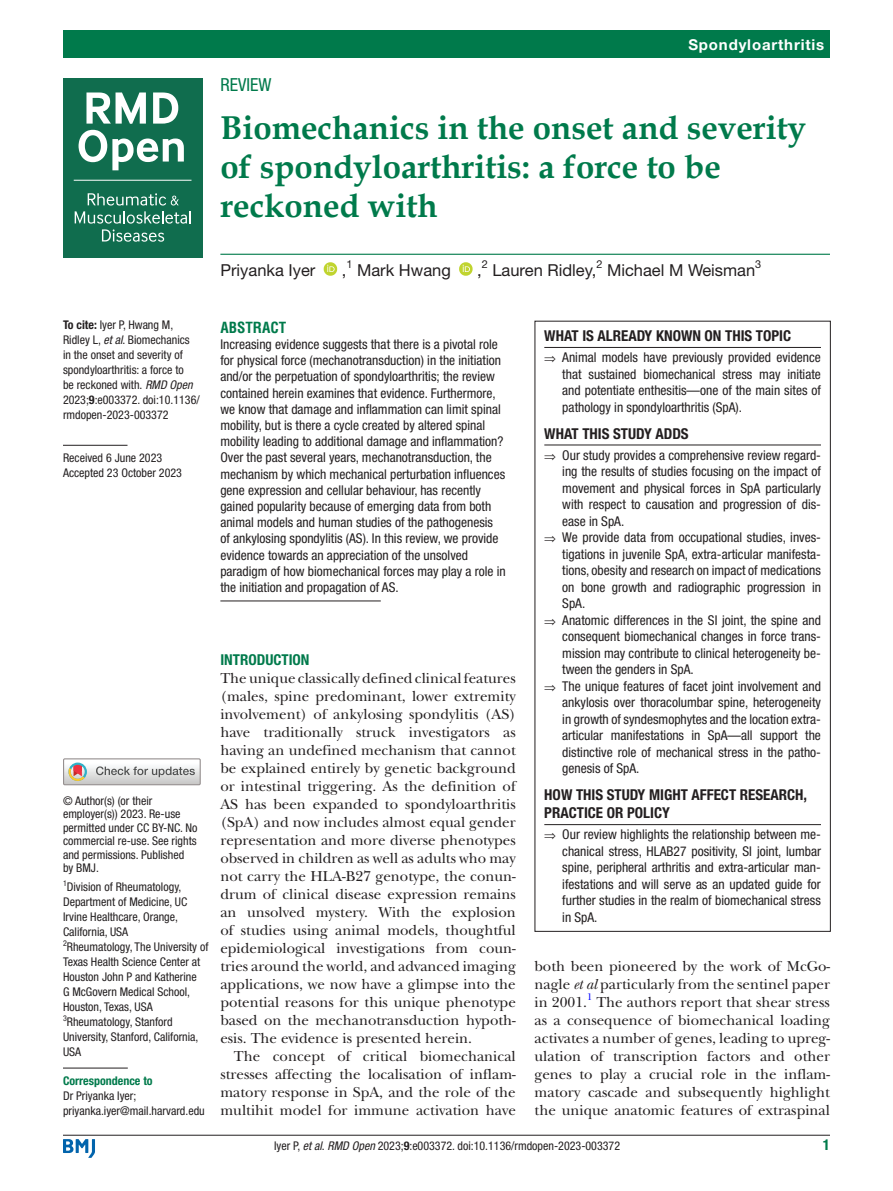
<style>
.page{position:relative;width:893px;height:1191px;background:#fff}
.page>*{position:absolute;margin:0;border:0;box-sizing:border-box;transform-origin:0 0}
.t1{font:700 33px/39px "Book Antiqua";color:#007a4b}
.t2{font:condensed 18px "Helvetica Neue LT Std";color:#007a4b}
.t3{font:16.5px "Helvetica Neue LT Std";color:#231f20}
.t4{font:15px/18px "New Baskerville";color:#231f20;text-align:justify}
.t5{font:700 condensed 15px/18px "Helvetica Neue LT Std";color:#231f20}
.t6{font:700 15px "Helvetica Neue LT Std";letter-spacing:.055em;color:#fff}
.t7{font:700 condensed 15px "Helvetica Neue LT Std";color:#007a4b}
.t8{font:700 condensed 15px "Helvetica";color:#007a4b}
.t9{font:condensed 13.5px/16.2px "Helvetica Neue LT Std";color:#231f20;text-align:justify}
.t10{font:condensed 12px/15px "Helvetica Neue LT Std";color:#231f20}
.t11{font:700 condensed 12px "Helvetica Neue LT Std";color:#007a4b}
.t12{font:condensed 7.95px "Helvetica Neue LT Std";color:#231f20}
.s1{font-weight:700}
.s2{font-style:italic}
</style>
<div class="page">
<hr style="left:63px;top:1134px;width:767px;height:1px;background:#231f20">
<svg style="left:63px;top:1139px;width:32px;height:18px"></svg>
<hr style="left:220px;top:254px;width:610px;height:1px;background:#007a4b">
<svg style="left:324px;top:262px;width:13px;height:14px"></svg>
<svg style="left:459px;top:262px;width:14px;height:14px"></svg>
<hr style="left:63px;top:445px;width:65px;height:1px;background:#231f20">
<hr style="left:63px;top:1067px;width:65px;height:1px;background:#231f20">
<div style="left:63px;top:758px;width:138px;height:27px;border:1px solid #969090"></div>
<svg style="left:64px;top:759px;width:136px;height:25px"></svg>
<div style="left:63px;top:78px;width:139px;height:179px;background:#106d4e"></div>
<svg style="left:86px;top:92px;width:60px;height:32px"></svg>
<svg style="left:153px;top:92px;width:25px;height:32px"></svg>
<svg style="left:79px;top:130px;width:105px;height:40px"></svg>
<hr style="left:74px;top:180px;width:117px;height:1px;background:#fff">
<svg style="left:88px;top:193px;width:91px;height:12px"></svg>
<svg style="left:75px;top:211px;width:116px;height:31px"></svg>
<div style="left:63px;top:31px;width:767px;height:27px;background:#007a4b"></div>
<hr style="left:220px;top:600px;width:161px;height:1px;background:#231f20">
<hr style="left:544px;top:347px;width:277px;height:1px;background:#231f20">
<hr style="left:544px;top:445px;width:277px;height:1px;background:#231f20">
<hr style="left:544px;top:824px;width:277px;height:1px;background:#231f20">
<p class="t6" style="left:688px;top:35px;width:137px">Spondyloarthritis</p>
<h2 class="t2" style="left:220px;top:74px;width:52px">REVIEW</h2>
<h1 class="t1" style="left:220px;top:108px;width:587px">Biomechanics in the onset and severity of spondyloarthritis: a force to be reckoned with</h1>
<p class="t3" style="left:220px;top:260px;width:97px">Priyanka Iyer</p>
<p class="t3" style="left:342px;top:260px;width:111px">,<sup>1</sup> Mark Hwang</p>
<p class="t3" style="left:477px;top:260px;width:286px">,<sup>2</sup> Lauren Ridley,<sup>2</sup> Michael M Weisman<sup>3</sup></p>
<p class="t10" style="left:63px;top:317px;width:138px"><span class="s1">To cite:</span> Iyer P, Hwang M,<br>Ridley L, <span class="s2">et al</span>. Biomechanics in the onset and severity of spondyloarthritis: a force to<br>be reckoned with. <span class="s2">RMD Open<br></span>2023;<span class="s1">9</span>:e003372. doi:10.1136/ rmdopen-2023-003372</p>
<p class="t10" style="left:63px;top:450px;width:120px">Received 6 June 2023<br>Accepted 23 October 2023</p>
<p class="t10" style="left:63px;top:793px;width:136px;line-height:13.5px">© Author(s) (or their employer(s)) 2023. Re-use permitted under CC BY-NC. No commercial re-use. See rights and permissions. Published by BMJ.</p>
<p class="t12" style="left:63px;top:878px;width:5px">1</p>
<p class="t10" style="left:63px;top:879px;width:126px;text-indent:4px">Division of Rheumatology,<br>Department of Medicine, UC<br>Irvine Healthcare, Orange,<br>California, USA</p>
<p class="t12" style="left:63px;top:938px;width:5px">2</p>
<p class="t10" style="left:63px;top:939px;width:147px;text-indent:4px">Rheumatology, The University of<br>Texas Health Science Center at<br>Houston John P and Katherine<br>G McGovern Medical School,<br>Houston, Texas, USA</p>
<p class="t12" style="left:63px;top:1013px;width:5px">3</p>
<p class="t10" style="left:63px;top:1014px;width:137px;text-indent:4px">Rheumatology, Stanford<br>University, Stanford, California,<br>USA</p>
<p class="t11" style="left:63px;top:1073px;width:91px">Correspondence to</p>
<p class="t10" style="left:63px;top:1088px;width:143px">Dr Priyanka Iyer; priyanka.iyer@mail.harvard.edu</p>
<p class="t8" style="left:220px;top:318px;width:67px">ABSTRACT</p>
<p class="t9" style="left:220px;top:336px;width:287px;text-align:left">Increasing evidence suggests that there is a pivotal role for physical force (mechanotransduction) in the initiation and/or the perpetuation of spondyloarthritis; the review contained herein examines that evidence. Furthermore, we know that damage and inflammation can limit spinal mobility, but is there a cycle created by altered spinal mobility leading to additional damage and inflammation?<br>Over the past several years, mechanotransduction, the mechanism by which mechanical perturbation influences gene expression and cellular behaviour, has recently gained popularity because of emerging data from both animal models and human studies of the pathogenesis of ankylosing spondylitis (AS). In this review, we provide evidence towards an appreciation of the unsolved paradigm of how biomechanical forces may play a role in the initiation and propagation of AS.</p>
<p class="t7" style="left:220px;top:650px;width:91px">INTRODUCTION</p>
<p class="t4" style="left:220px;top:669px;width:297px">The unique classically defined clinical features (males, spine predominant, lower extremity involvement) of ankylosing spondylitis (AS) have traditionally struck investigators as having an undefined mechanism that cannot be explained entirely by genetic background or intestinal triggering. As the definition of AS has been expanded to spondyloarthritis (SpA) and now includes almost equal gender representation and more diverse phenotypes observed in children as well as adults who may not carry the HLA-B27 genotype, the conun&shy;drum of clinical disease expression remains an unsolved mystery. With the explosion of studies using animal models, thoughtful epidemiological investigations from coun&shy;tries around the world, and advanced imaging applications, we now have a glimpse into the potential reasons for this unique phenotype based on the mechanotransduction hypoth&shy;esis. The evidence is presented herein.</p>
<p class="t4" style="left:220px;top:1047px;width:297px;text-indent:14px">The concept of critical biomechanical stresses affecting the localisation of inflam&shy;matory response in SpA, and the role of the multihit model for immune activation have</p>
<p class="t5" style="left:544px;top:327px;width:248px">WHAT IS ALREADY KNOWN ON THIS TOPIC</p>
<p class="t9" style="left:562px;top:349px;width:260px;text-indent:-18px">⇒ Animal models have previously provided evidence that sustained biomechanical stress may initiate and potentiate enthesitis—one of the main sites of pathology in spondyloarthritis (SpA).</p>
<p class="t5" style="left:544px;top:424px;width:146px">WHAT THIS STUDY ADDS</p>
<p class="t9" style="left:544px;top:447px;width:278px">⇒ Our study provides a comprehensive review regard-</p>
<p class="t9" style="left:562px;top:463px;width:260px">ing the results of studies focusing on the impact of</p>
<p class="t9" style="left:562px;top:480px;width:260px">movement and physical forces in SpA particularly</p>
<p class="t9" style="left:562px;top:496px;width:260px">with respect to causation and progression of dis-</p>
<p class="t9" style="left:562px;top:513px;width:63px">ease in SpA.</p>
<p class="t9" style="left:544px;top:529px;width:278px">⇒ We provide data from occupational studies, inves-</p>
<p class="t9" style="left:562px;top:546px;width:260px">tigations in juvenile SpA, extra-articular manifesta-</p>
<p class="t9" style="left:562px;top:562px;width:260px">tions, obesity and research on impact of medications</p>
<p class="t9" style="left:562px;top:579px;width:260px">on bone growth and radiographic progression in</p>
<p class="t9" style="left:562px;top:595px;width:24px">SpA.</p>
<p class="t9" style="left:544px;top:612px;width:278px">⇒ Anatomic differences in the SI joint, the spine and</p>
<p class="t9" style="left:562px;top:628px;width:260px">consequent biomechanical changes in force trans-</p>
<p class="t9" style="left:562px;top:645px;width:260px">mission may contribute to clinical heterogeneity be-</p>
<p class="t9" style="left:562px;top:661px;width:133px">tween the genders in SpA.</p>
<p class="t9" style="left:544px;top:678px;width:278px">⇒ The unique features of facet joint involvement and</p>
<p class="t9" style="left:562px;top:694px;width:260px">ankylosis over thoracolumbar spine, heterogeneity</p>
<p class="t9" style="left:562px;top:711px;width:260px">in growth of syndesmophytes and the location extra-</p>
<p class="t9" style="left:562px;top:727px;width:260px">articular manifestations in SpA—all support the</p>
<p class="t9" style="left:562px;top:744px;width:260px">distinctive role of mechanical stress in the patho-</p>
<p class="t9" style="left:562px;top:760px;width:79px">genesis of SpA.</p>
<p class="t5" style="left:544px;top:786px;width:264px">HOW THIS STUDY MIGHT AFFECT RESEARCH,<br>PRACTICE OR POLICY</p>
<p class="t9" style="left:562px;top:826px;width:260px;text-indent:-18px">⇒ Our review highlights the relationship between me&shy;chanical stress, HLAB27 positivity, SI joint, lumbar spine, peripheral arthritis and extra-articular man&shy;ifestations and will serve as an updated guide for further studies in the realm of biomechanical stress in SpA.</p>
<p class="t4" style="left:535px;top:957px;width:297px">both been pioneered by the work of McGo&shy;nagle <span class="s2">et al</span> particularly from the sentinel paper in 2001.<sup>1</sup> The authors report that shear stress as a consequence of biomechanical loading activates a number of genes, leading to upreg&shy;ulation of transcription factors and other genes to play a crucial role in the inflam&shy;matory cascade and subsequently highlight the unique anatomic features of extraspinal</p>
<p class="t10" style="left:274px;top:1138px;width:348px">Iyer P, <span class="s2">et al</span>. <span class="s2">RMD Open</span> 2023;<span class="s1">9</span>:e003372. doi:10.1136/rmdopen-2023-003372</p>
<p class="t7" style="left:823px;top:1135px;width:9px">1</p>
</div>
